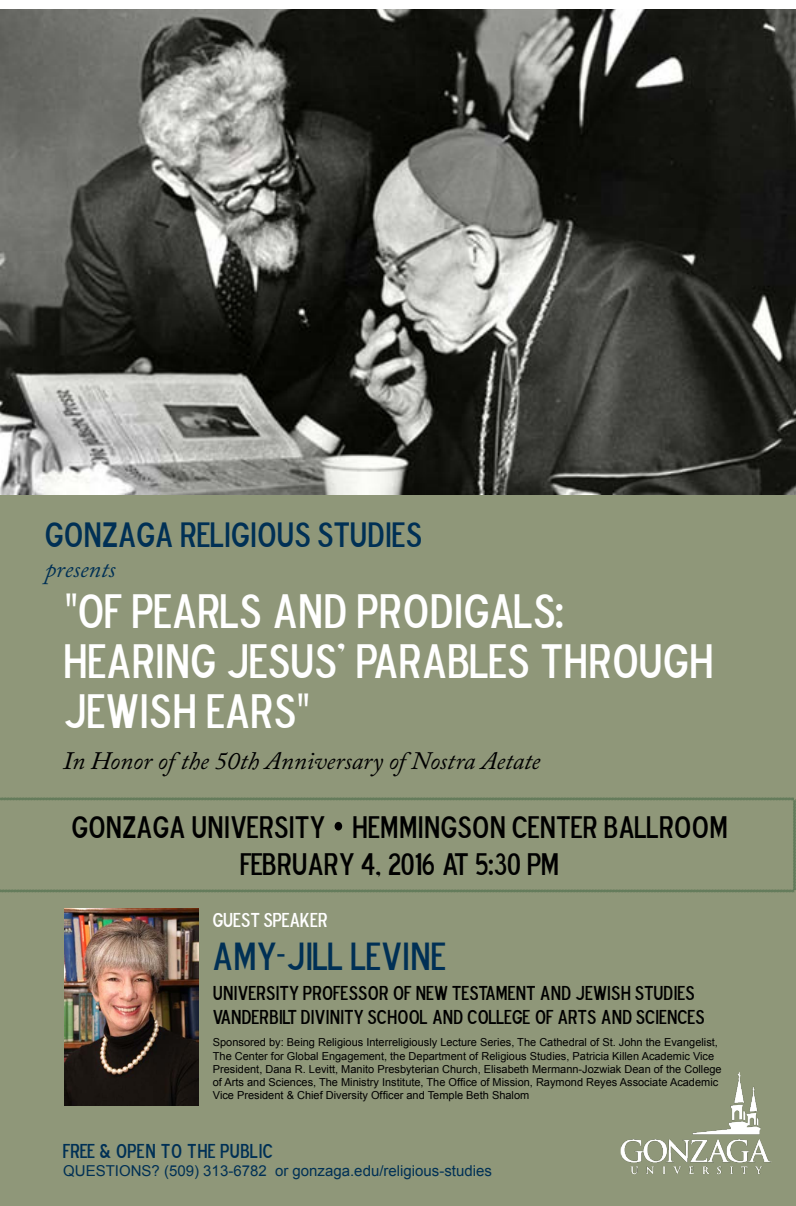
<style>
.page{position:relative;width:796px;height:1206px;background:#fff}
.page>*{position:absolute;margin:0;border:0;box-sizing:border-box;transform-origin:0 0}
.t1{font:48px/50px "Blue Highway D Type";color:#fff}
.t2{font:39px "Blue Highway D Type";color:#003055}
.t3{font:35px "Blue Highway D Type";color:#003055}
.t4{font:31px/37.2px "Blue Highway D Type";color:#000;text-align:center}
.t5{font:italic 25px "Adobe Caslon Pro";color:#000}
.t6{font:italic 24px "Adobe Caslon Pro";color:#003055}
.t7{font:20px/24px "Blue Highway D Type";color:#000}
.t8{font:20px "Blue Highway D Type";letter-spacing:.02em;color:#003055}
.t9{font:20px "Blue Highway D Type";color:#fff}
.t10{font:15px "Arial";color:#003055}
.t11{font:11px/13.2px "Arial";color:#000}
</style>
<div class="page">
<div style="left:0;top:491px;width:796px;height:715px;background:#8f9779"></div>
<svg style="left:0;top:797px;width:796px;height:96px"></svg>
<img style="left:0;top:9px;width:796px;height:486px">
<img style="left:65px;top:909px;width:134px;height:196px">
<img style="left:620px;top:1072px;width:152px;height:103px">
<div style="left:334px;top:822px;width:8px;height:9px;background:#000;border-radius:50%"></div>
<h3 class="t3" style="left:45px;top:513px;width:378px">GONZAGA RELIGIOUS STUDIES</h3>
<h3 class="t6" style="left:45px;top:555px;width:72px">presents</h3>
<h1 class="t1" style="left:63px;top:585px;width:651px">“OF PEARLS AND PRODIGALS:<br>HEARING JESUS' PARABLES THROUGH<br>JEWISH EARS”</h1>
<h3 class="t5" style="left:63px;top:746px;width:478px">In Honor of the 50th Anniversary of Nostra Aetate</h3>
<h3 class="t4" style="left:72px;top:808px;width:657px">GONZAGA UNIVERSITY HEMMINGSON CENTER BALLROOM<br>FEBRUARY 4, 2016 AT 5:30 PM</h3>
<h3 class="t9" style="left:213px;top:907px;width:116px">GUEST SPEAKER</h3>
<h2 class="t2" style="left:213px;top:931px;width:234px">AMY-JILL LEVINE</h2>
<h3 class="t7" style="left:213px;top:981px;width:493px">UNIVERSITY PROFESSOR OF NEW TESTAMENT AND JEWISH STUDIES<br>VANDERBILT DIVINITY SCHOOL AND COLLEGE OF ARTS AND SCIENCES</h3>
<p class="t11" style="left:213px;top:1036px;width:510px">Sponsored by: Being Religious Interreligiously Lecture Series, The Cathedral of St. John the Evangelist, The Center for Global Engagement, the Department of Religious Studies, Patricia Killen Academic Vice President, Dana R. Levitt, Manito Presbyterian Church, Elisabeth Mermann-Jozwiak Dean of the College of Arts and Sciences, The Ministry Institute, The Office of Mission, Raymond Reyes Associate Academic Vice President &amp; Chief Diversity Officer and Temple Beth Shalom</p>
<h3 class="t8" style="left:63px;top:1138px;width:211px">FREE &amp; OPEN TO THE PUBLIC</h3>
<h3 class="t10" style="left:63px;top:1161px;width:430px">QUESTIONS? (509) 313-6782 or gonzaga.edu/religious-studies</h3>
</div>
